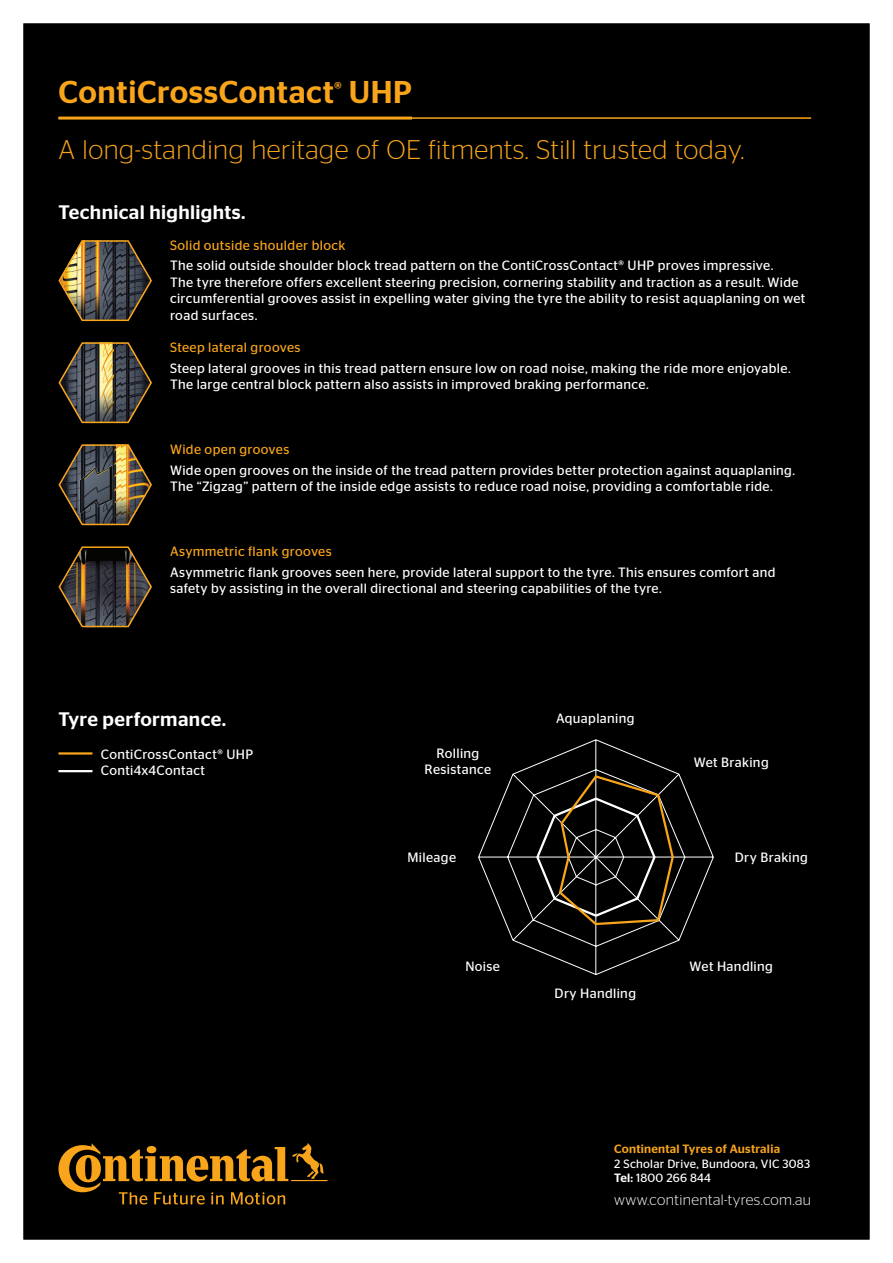
<style>
.page{position:relative;width:893px;height:1263px;background:#fff}
.page>*{position:absolute;margin:0;border:0;box-sizing:border-box;transform-origin:0 0}
.t1{font:500 31.5px "Continental Stag Sans";letter-spacing:.02em;color:#f9a51b}
.t2{font:300 27px "Continental Stag Sans";letter-spacing:.02em;color:#f9a51b}
.t3{font:500 19.5px "Continental Stag Sans";letter-spacing:.02em;color:#fff}
.t4{font:300 15px "Continental Stag Sans";letter-spacing:.025em;color:#fff}
.t5{font:13.5px/16.5px "Continental Stag Sans";letter-spacing:.025em;color:#fff}
.t6{font:13.5px "Continental Stag Sans";letter-spacing:.025em;color:#f9a51b}
.t7{font:12px/14.4px "Continental Stag Sans";letter-spacing:.02em;color:#fff}
.t8{font:500 12px "Continental Stag Sans";letter-spacing:.02em;color:#f9a51b}
.s1{font-weight:500}
</style>
<div class="page">
<div style="left:18px;top:17px;width:858px;height:1229px;background:#000"></div>
<svg style="left:58px;top:1143px;width:269px;height:61px"></svg>
<hr style="left:58px;top:117px;width:753px;height:2px;background:#f9a51b">
<hr style="left:58px;top:117px;width:354px;height:3px;background:#f9a51b">
<hr style="left:58px;top:770px;width:34px;height:2px;background:#fff">
<hr style="left:58px;top:752px;width:34px;height:3px;background:#f9a51b">
<svg style="left:478px;top:739px;width:236px;height:236px"></svg>
<svg style="left:535px;top:773px;width:140px;height:153px"></svg>
<img style="left:58px;top:240px;width:94px;height:82px">
<img style="left:58px;top:342px;width:94px;height:82px">
<img style="left:58px;top:444px;width:94px;height:82px">
<img style="left:76px;top:462px;width:43px;height:53px">
<img style="left:58px;top:546px;width:94px;height:82px">
<div style="left:0;top:0;width:893px;height:1263px;border:23px solid #fff"></div>
<h1 class="t1" style="left:58px;top:74px;width:355px">ContiCrossContact<sup>®</sup> UHP</h1>
<h2 class="t2" style="left:58px;top:135px;width:687px">A long-standing heritage of OE fitments. Still trusted today.</h2>
<h3 class="t3" style="left:58px;top:201px;width:189px">Technical highlights.</h3>
<p class="t6" style="left:170px;top:237px;width:177px">Solid outside shoulder block</p>
<p class="t5" style="left:170px;top:257px;width:637px">The solid outside shoulder block tread pattern on the ContiCrossContact® UHP proves impressive.<br>The tyre therefore offers excellent steering precision, cornering stability and traction as a result. Wide circumferential grooves assist in expelling water giving the tyre the ability to resist aquaplaning on wet road surfaces.</p>
<p class="t6" style="left:170px;top:339px;width:132px">Steep lateral grooves</p>
<p class="t5" style="left:170px;top:359px;width:622px">Steep lateral grooves in this tread pattern ensure low on road noise, making the ride more enjoyable.<br>The large central block pattern also assists in improved braking performance.</p>
<p class="t6" style="left:170px;top:441px;width:121px">Wide open grooves</p>
<p class="t5" style="left:170px;top:461px;width:627px">Wide open grooves on the inside of the tread pattern provides better protection against aquaplaning.<br>The “Zigzag” pattern of the inside edge assists to reduce road noise, providing a comfortable ride.</p>
<p class="t6" style="left:170px;top:543px;width:163px">Asymmetric flank grooves</p>
<p class="t5" style="left:170px;top:564px;width:607px">Asymmetric flank grooves seen here, provide lateral support to the tyre. This ensures comfort and safety by assisting in the overall directional and steering capabilities of the tyre.</p>
<h3 class="t3" style="left:59px;top:708px;width:169px">Tyre performance.</h3>
<p class="t5" style="left:101px;top:746px;width:154px">ContiCrossContact® UHP<br>Conti4x4Contact</p>
<p class="t5" style="left:425px;top:745px;width:68px;text-align:center">Rolling<br>Resistance</p>
<p class="t5" style="left:556px;top:710px;width:80px">Aquaplaning</p>
<p class="t5" style="left:694px;top:754px;width:76px">Wet Braking</p>
<p class="t5" style="left:407px;top:849px;width:50px">Mileage</p>
<p class="t5" style="left:735px;top:849px;width:75px">Dry Braking</p>
<p class="t5" style="left:465px;top:958px;width:36px">Noise</p>
<p class="t5" style="left:690px;top:958px;width:85px">Wet Handling</p>
<p class="t5" style="left:555px;top:985px;width:83px">Dry Handling</p>
<p class="t8" style="left:614px;top:1142px;width:167px">Continental Tyres of Australia</p>
<p class="t7" style="left:614px;top:1156px;width:197px">2 Scholar Drive, Bundoora, VIC 3083<br><span class="s1">Tel:</span> 1800 266 844</p>
<p class="t4" style="left:614px;top:1191px;width:198px">www.continental-tyres.com.au</p>
</div>
